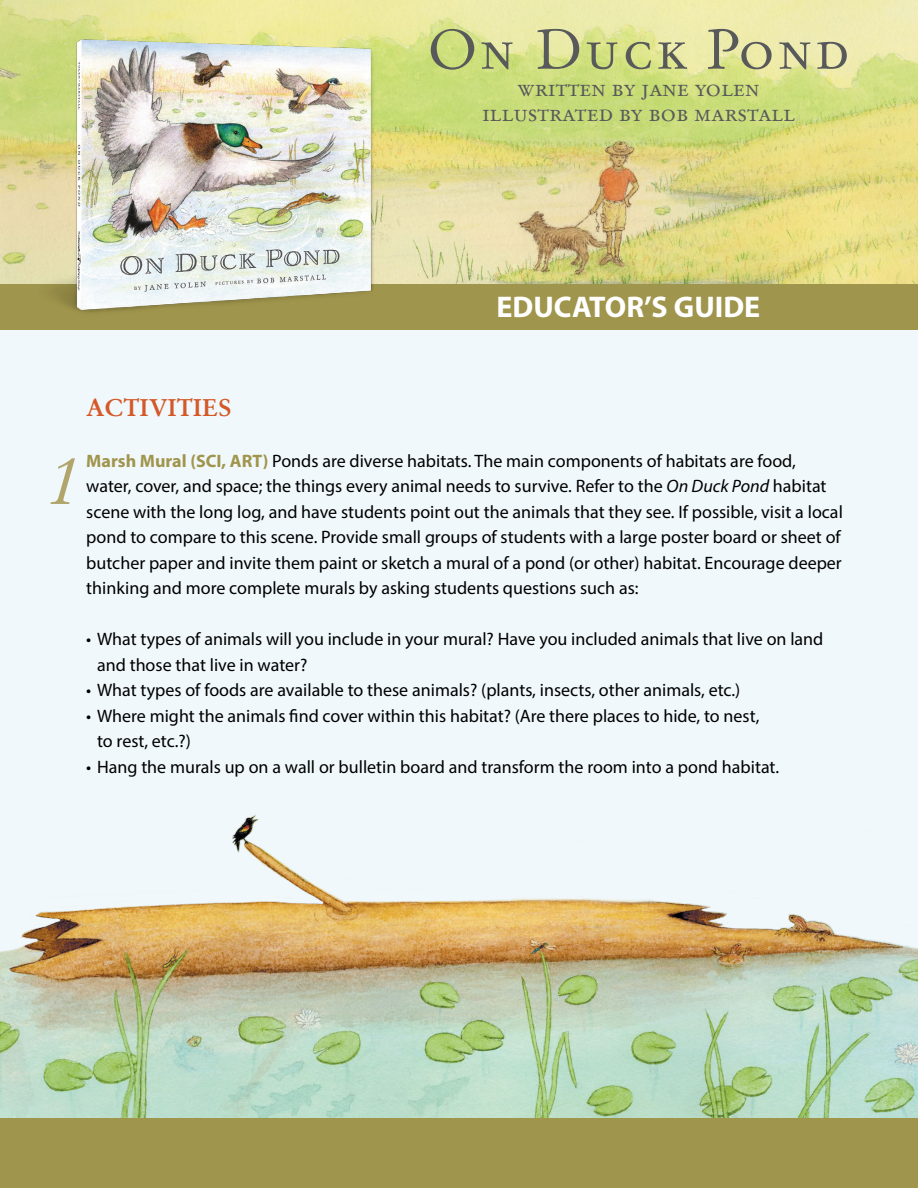
<style>
.page{position:relative;width:918px;height:1188px;background:#fff}
.page>*{position:absolute;margin:0;border:0;box-sizing:border-box;transform-origin:0 0}
.t1{font:italic 67.5px "Stempel Garamond";color:#b0a66b}
.t2{font:55.5px "Stempel Garamond Roman SC";letter-spacing:.06em;color:#58595b}
.t3{font:700 30px "Myriad Pro";color:#fff}
.t4{font:700 24px "Stempel Garamond";color:#d45928}
.t5{font:23.7px/25.3px "Stempel Garamond Roman SC";color:#58595b;text-align:center}
.t6{font:18px/25.5px "Myriad Pro";color:#000}
.s1{font-weight:700;color:#a0954c}
.s2{font-style:italic}
</style>
<div class="page">
<div style="left:0;top:321px;width:918px;height:801px;background:#f0f8fc"></div>
<img style="left:0;top:814px;width:918px;height:305px">
<div style="left:0;top:1119px;width:918px;height:69px;background:#a0954c"></div>
<img style="left:0;top:0;width:918px;height:284px">
<div style="left:0;top:284px;width:918px;height:46px;background:#a0954c"></div>
<img style="left:33px;top:25px;width:359px;height:288px">
<h2 class="t2" style="left:428px;top:25px;width:423px">On Duck Pond</h2>
<h3 class="t5" style="left:482px;top:77px;width:315px">written by jane yolen illustrated by bob marstall</h3>
<h3 class="t3" style="left:497px;top:287px;width:265px">EDUCATOR’S GUIDE</h3>
<h1 class="t1" style="left:48px;top:439px;width:35px">1</h1>
<h3 class="t4" style="left:86px;top:393px;width:147px">ACTIVITIES</h3>
<p class="t6" style="left:86px;top:448px;width:758px"><span class="s1">Marsh Mural (SCI, ART)</span> Ponds are diverse habitats. The main components of habitats are food, water, cover, and space; the things every animal needs to survive. Refer to the <span class="s2">On Duck Pond</span> habitat scene with the long log, and have students point out the animals that they see. If possible, visit a local pond to compare to this scene. Provide small groups of students with a large poster board or sheet of butcher paper and invite them paint or sketch a mural of a pond (or other) habitat. Encourage deeper thinking and more complete murals by asking students questions such as:</p>
<p class="t6" style="left:97px;top:626px;width:728px;text-indent:-11px">• What types of animals will you include in your mural? Have you included animals that live on land and those that live in water?</p>
<p class="t6" style="left:86px;top:677px;width:656px">• What types of foods are available to these animals? (plants, insects, other animals, etc.)</p>
<p class="t6" style="left:97px;top:703px;width:664px;text-indent:-11px">• Where might the animals find cover within this habitat? (Are there places to hide, to nest, to rest, etc.?)</p>
<p class="t6" style="left:86px;top:754px;width:694px">• Hang the murals up on a wall or bulletin board and transform the room into a pond habitat.</p>
</div>
